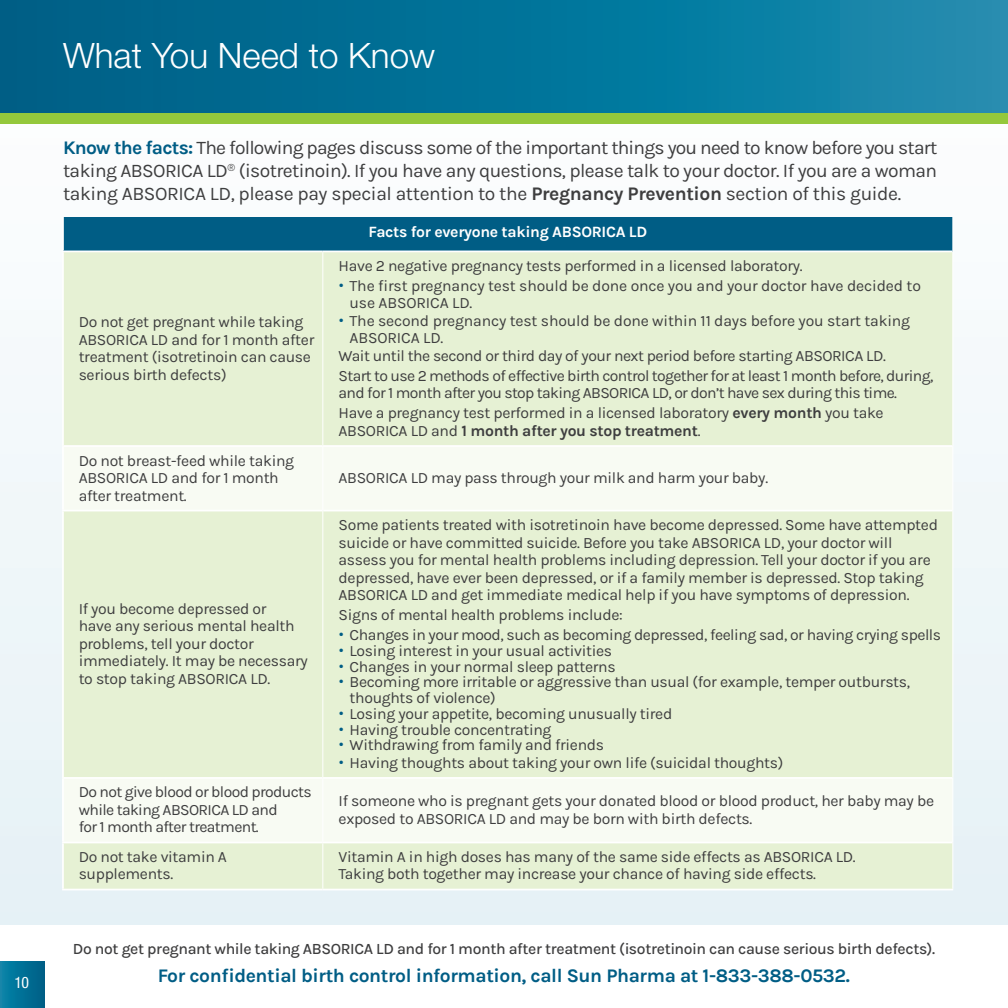
<style>
.page{position:relative;width:1008px;height:1008px;background:#fff}
.page>*{position:absolute;margin:0;border:0;box-sizing:border-box;transform-origin:0 0}
.SH1{font:300 35px "Helvetica Neue LT Std";color:#fff}
.SH_3{font:19.25px/22.8px "Karla";letter-spacing:-.02em;color:#3e3e3f;text-align:justify}
.t1{font:700 19.25px "Karla";letter-spacing:-.02em;color:#005d85}
.Table_Body{font:15.75px/17.5px "Karla";letter-spacing:-.02em;color:#3e3e3f}
.Table_Body_2{font:15.75px/17.5px "Karla";letter-spacing:-.02em;color:#3e3e3f}
.Table_Body-2{font:15.75px/17.5px "Karla";letter-spacing:-.04em;color:#3e3e3f}
.t2{font:500 15.75px "Karla";letter-spacing:-.025em;color:#3e3e3f}
.Table_Body_2-2{font:15.75px/17.5px "Karla";letter-spacing:-.04em;color:#3e3e3f}
.Table_Head{font:700 15.75px "Karla";letter-spacing:-.02em;color:#fff}
.t3{font:condensed 15.75px "Helvetica Neue LT Std";color:#fff}
.s1{font-weight:700;color:#005d85}
.s2{font-weight:700}
.s3{font-family:"Helvetica Neue";color:#005d85}
</style>
<div class="page">
<div style="left:0;top:48px;width:1008px;height:877px;background:linear-gradient(to bottom,#feffff,#e5f1f6)"></div>
<svg style="left:0;top:0;width:1007px;height:113px;background:#06749a"></svg>
<hr style="left:1007px;top:0;width:1px;height:118px;background:#2a8db0">
<div style="left:0;top:113px;width:1008px;height:10px;background:#94c83c"></div>
<div style="left:0;top:962px;width:45px;height:46px;background:linear-gradient(to right,#0784a9,#005e85)"></div>
<div style="left:63px;top:217px;width:890px;height:34px;background:#005d85"></div>
<div style="left:64px;top:252px;width:888px;height:637px;background:#e6f1d4"></div>
<svg style="left:64px;top:447px;width:888px;height:395px;fill:#e6f1d4"></svg>
<hr style="left:62px;top:510px;width:260px;height:1px;background:#fff">
<hr style="left:323px;top:510px;width:629px;height:1px;background:#fff">
<hr style="left:952px;top:217px;width:1px;height:34px;background:#fff">
<hr style="left:322px;top:252px;width:1px;height:193px;background:#fff">
<hr style="left:952px;top:251px;width:1px;height:195px;background:#fff">
<hr style="left:322px;top:447px;width:1px;height:64px;background:#fff">
<hr style="left:952px;top:446px;width:1px;height:65px;background:#fff">
<hr style="left:322px;top:511px;width:1px;height:266px;background:#fff">
<hr style="left:952px;top:511px;width:1px;height:267px;background:#fff">
<hr style="left:322px;top:779px;width:1px;height:63px;background:#fff">
<hr style="left:952px;top:778px;width:1px;height:65px;background:#fff">
<hr style="left:322px;top:843px;width:1px;height:46px;background:#fff">
<hr style="left:952px;top:843px;width:1px;height:46px;background:#fff">
<hr style="left:62px;top:445px;width:261px;height:2px;background:#fff">
<hr style="left:323px;top:445px;width:629px;height:2px;background:#fff">
<hr style="left:62px;top:777px;width:261px;height:2px;background:#fff">
<hr style="left:323px;top:777px;width:629px;height:2px;background:#fff">
<hr style="left:62px;top:842px;width:261px;height:1px;background:#fff">
<hr style="left:323px;top:842px;width:629px;height:1px;background:#fff">
<hr style="left:62px;top:217px;width:2px;height:34px;background:#fff">
<hr style="left:62px;top:252px;width:2px;height:193px;background:#fff">
<hr style="left:62px;top:447px;width:2px;height:63px;background:#fff">
<hr style="left:62px;top:511px;width:2px;height:266px;background:#fff">
<hr style="left:62px;top:779px;width:2px;height:63px;background:#fff">
<hr style="left:62px;top:843px;width:2px;height:46px;background:#fff">
<hr style="left:62px;top:889px;width:261px;height:1px;background:#fff">
<hr style="left:323px;top:889px;width:630px;height:1px;background:#fff">
<hr style="left:62px;top:251px;width:261px;height:1px;background:#fff">
<hr style="left:323px;top:251px;width:629px;height:1px;background:#fff">
<p class="t3" style="left:14px;top:973px;width:16px">10</p>
<p class="SH1" style="left:63px;top:35px;width:374px">What You Need to Know</p>
<p class="SH_3" style="left:63px;top:136px;width:876px"><span class="s1">Know the facts:</span> The following pages discuss some of the important things you need to know before you start taking ABSORICA LD<sup>®</sup> (isotretinoin). If you have any questions, please talk to your doctor. If you are a woman taking ABSORICA LD, please pay special attention to the <span class="s2">Pregnancy Prevention</span> section of this guide.</p>
<p class="Table_Head" style="left:368px;top:222px;width:280px">Facts for everyone taking ABSORICA LD</p>
<p class="Table_Body_2" style="left:79px;top:313px;width:237px">Do not get pregnant while taking<br>ABSORICA LD and for 1 month after treatment (isotretinoin can cause serious birth defects)</p>
<p class="Table_Body_2" style="left:79px;top:451px;width:217px">Do not breast-feed while taking<br>ABSORICA LD and for 1 month after treatment.</p>
<p class="Table_Body_2" style="left:79px;top:599px;width:231px">If you become depressed or<br>have any serious mental health problems, tell your doctor immediately. It may be necessary to stop taking ABSORICA LD.</p>
<p class="Table_Body" style="left:339px;top:256px;width:466px">Have 2 negative pregnancy tests performed in a licensed laboratory.</p>
<p class="Table_Body" style="left:350px;top:276px;width:573px;text-indent:-11px"><span class="s3">•</span> The first pregnancy test should be done once you and your doctor have decided to use ABSORICA LD.</p>
<p class="Table_Body" style="left:350px;top:311px;width:562px;text-indent:-11px"><span class="s3">•</span> The second pregnancy test should be done within 11 days before you start taking<br>ABSORICA LD.</p>
<p class="Table_Body" style="left:339px;top:346px;width:549px">Wait until the second or third day of your next period before starting ABSORICA LD.</p>
<p class="Table_Body-2" style="left:339px;top:366px;width:596px">Start to use 2 methods of effective birth control together for at least 1 month before, during, and for 1 month after you stop taking ABSORICA LD, or don’t have sex during this time.</p>
<p class="Table_Body" style="left:339px;top:404px;width:547px">Have a pregnancy test performed in a licensed laboratory <span class="s2">every month</span> you take<br>ABSORICA LD and <span class="s2">1 month after you stop treatment</span>.</p>
<p class="Table_Body" style="left:339px;top:469px;width:431px">ABSORICA LD may pass through your milk and harm your baby.</p>
<p class="Table_Body" style="left:339px;top:516px;width:601px">Some patients treated with isotretinoin have become depressed. Some have attempted suicide or have committed suicide. Before you take ABSORICA LD, your doctor will assess you for mental health problems including depression. Tell your doctor if you are depressed, have ever been depressed, or if a family member is depressed. Stop taking ABSORICA LD and get immediate medical help if you have symptoms of depression.</p>
<p class="Table_Body" style="left:339px;top:606px;width:286px">Signs of mental health problems include:</p>
<p class="Table_Body" style="left:339px;top:626px;width:604px"><span class="s3">•</span> Changes in your mood, such as becoming depressed, feeling sad, or having crying spells</p>
<p class="Table_Body" style="left:339px;top:641px;width:275px"><span class="s3">•</span> Losing interest in your usual activities</p>
<p class="Table_Body" style="left:339px;top:657px;width:279px"><span class="s3">•</span> Changes in your normal sleep patterns</p>
<p class="Table_Body" style="left:350px;top:674px;width:562px;line-height:15.8px;text-indent:-11px"><span class="s3">•</span> Becoming more irritable or aggressive than usual (for example, temper outbursts, thoughts of violence)</p>
<p class="Table_Body" style="left:339px;top:704px;width:335px"><span class="s3">•</span> Losing your appetite, becoming unusually tired</p>
<p class="Table_Body" style="left:339px;top:720px;width:214px"><span class="s3">•</span> Having trouble concentrating</p>
<p class="Table_Body" style="left:339px;top:736px;width:267px"><span class="s3">•</span> Withdrawing from family and friends</p>
<p class="Table_Body" style="left:339px;top:753px;width:446px"><span class="s3">•</span> Having thoughts about taking your own life (suicidal thoughts)</p>
<p class="Table_Body_2-2" style="left:79px;top:783px;width:235px">Do not give blood or blood products while taking ABSORICA LD and<br>for 1 month after treatment.</p>
<p class="Table_Body" style="left:339px;top:792px;width:597px">If someone who is pregnant gets your donated blood or blood product, her baby may be exposed to ABSORICA LD and may be born with birth defects.</p>
<p class="Table_Body_2" style="left:79px;top:847px;width:150px">Do not take vitamin A supplements.</p>
<p class="Table_Body" style="left:339px;top:847px;width:519px">Vitamin A in high doses has many of the same side effects as ABSORICA LD.<br>Taking both together may increase your chance of having side effects.</p>
<p class="t2" style="left:73px;top:938px;width:864px">Do not get pregnant while taking ABSORICA LD and for 1 month after treatment (isotretinoin can cause serious birth defects).</p>
<p class="t1" style="left:158px;top:963px;width:694px">For confidential birth control information, call Sun Pharma at 1-833-388-0532.</p>
</div>
